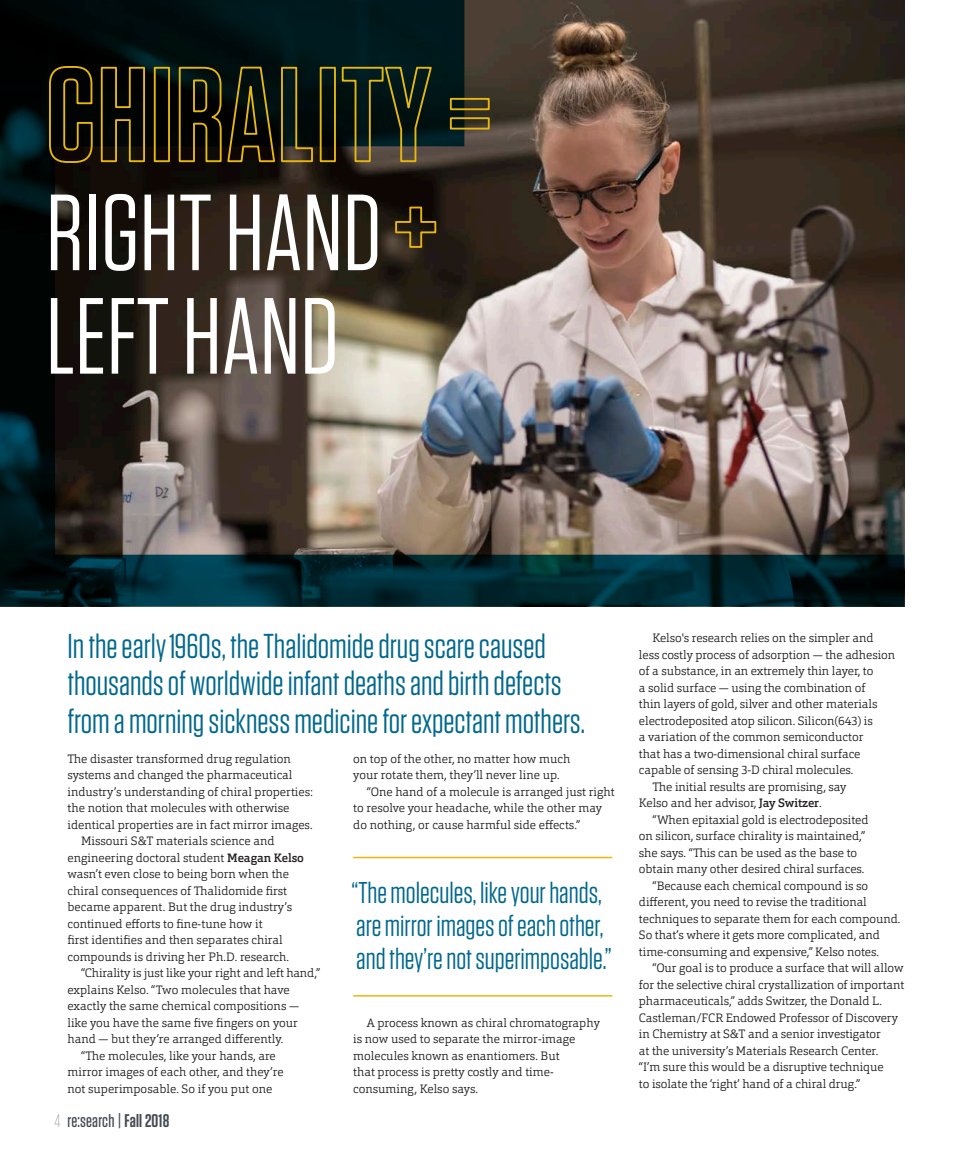
<style>
.page{position:relative;width:972px;height:1161px;background:#fff}
.page>*{position:absolute;margin:0;border:0;box-sizing:border-box;transform-origin:0 0}
.Big_Headline_54_pt{font:108px/103.5px "Tungsten";color:#fff}
.Story_Text_NO_INDENT{font:34.5px/37.5px "Tungsten";color:#00688c}
.Story_Text_NO_INDENT-2{font:30px/33px "Tungsten";color:#00688c}
.t1{font:500 18.3px "Tungsten";letter-spacing:.01em;color:#464b54}
.Story_Text{font:300 12px/16.5px "Orgon Slab";letter-spacing:-.005em;color:#231f20}
.s1{font-weight:500}
.s2{font-weight:200;font-size:18px;color:#81848c}
.s3{font-weight:600}
</style>
<div class="page">
<hr style="left:353px;top:857px;width:259px;height:1px;background:#e8b80e">
<hr style="left:353px;top:995px;width:259px;height:2px;background:#e8b80e">
<img style="left:0;top:0;width:905px;height:607px">
<svg style="left:48px;top:65px;width:46px;height:99px"></svg>
<svg style="left:100px;top:66px;width:46px;height:97px"></svg>
<div style="left:154px;top:67px;width:16px;height:95px;border:2px solid #e8b80e"></div>
<svg style="left:178px;top:65px;width:136px;height:98px"></svg>
<div style="left:320px;top:67px;width:16px;height:95px;border:2px solid #e8b80e"></div>
<svg style="left:341px;top:65px;width:92px;height:98px"></svg>
<svg style="left:449px;top:97px;width:42px;height:34px"></svg>
<svg style="left:394px;top:206px;width:43px;height:43px"></svg>
<p class="Big_Headline_54_pt" style="left:46px;top:183px;width:337px">RIGHT HAND<br>LEFT HAND</p>
<p class="Story_Text_NO_INDENT" style="left:68px;top:628px;width:519px">In the early 1960s, the Thalidomide drug scare caused thousands of worldwide infant deaths and birth defects from a morning sickness medicine for expectant mothers.</p>
<p class="Story_Text" style="left:68px;top:750px;width:247px">The disaster transformed drug regulation systems and changed the pharmaceutical industry’s understanding of chiral properties: the notion that molecules with otherwise identical properties are in fact mirror images.</p>
<p class="Story_Text" style="left:68px;top:833px;width:238px;text-indent:14px">Missouri S&amp;T materials science and engineering doctoral student <span class="s1">Meagan Kelso </span>wasn’t even close to being born when the chiral consequences of Thalidomide first became apparent. But the drug industry’s continued efforts to fine-tune how it<br>first identifies and then separates chiral compounds is driving her Ph.D. research.</p>
<p class="Story_Text" style="left:68px;top:965px;width:254px;text-indent:14px">“Chirality is just like your right and left hand,” explains Kelso. “Two molecules that have exactly the same chemical compositions — like you have the same five fingers on your hand — but they’re arranged differently.</p>
<p class="Story_Text" style="left:68px;top:1047px;width:218px;text-indent:14px">“The molecules, like your hands, are mirror images of each other, and they’re not superimposable. So if you put one</p>
<p class="Story_Text" style="left:353px;top:750px;width:219px">on top of the other, no matter how much your rotate them, they’ll never line up.</p>
<p class="Story_Text" style="left:353px;top:783px;width:263px;text-indent:14px">“One hand of a molecule is arranged just right to resolve your headache, while the other may do nothing, or cause harmful side effects.”</p>
<p class="Story_Text_NO_INDENT-2" style="left:352px;top:876px;width:262px">“The molecules, like your hands, are mirror images of each other, and they’re not superimposable.”</p>
<p class="Story_Text" style="left:353px;top:1014px;width:248px;text-indent:14px">A process known as chiral chromatography is now used to separate the mirror-image molecules known as enantiomers. But<br>that process is pretty costly and time&shy;consuming, Kelso says.</p>
<h3 class="t1" style="left:55px;top:1111px;width:116px"><span class="s2">4</span> re:search | <span class="s3">Fall 2018</span></h3>
<p class="Story_Text" style="left:639px;top:630px;width:258px;text-indent:14px">Kelso's research relies on the simpler and less costly process of adsorption — the adhesion of a substance, in an extremely thin layer, to<br>a solid surface — using the combination of<br>thin layers of gold, silver and other materials electrodeposited atop silicon. Silicon(643) is<br>a variation of the common semiconductor<br>that has a two-dimensional chiral surface capable of sensing 3-D chiral molecules.</p>
<p class="Story_Text" style="left:639px;top:778px;width:209px;text-indent:14px">The initial results are promising, say<br>Kelso and her advisor, <span class="s1">Jay Switzer</span>.</p>
<p class="Story_Text" style="left:639px;top:811px;width:231px;text-indent:14px">“When epitaxial gold is electrodeposited on silicon, surface chirality is maintained,” she says. “This can be used as the base to obtain many other desired chiral surfaces.</p>
<p class="Story_Text" style="left:639px;top:877px;width:263px;text-indent:14px">“Because each chemical compound is so different, you need to revise the traditional techniques to separate them for each compound.<br>So that’s where it gets more complicated, and time-consuming and expensive,” Kelso notes.</p>
<p class="Story_Text" style="left:639px;top:960px;width:267px;text-indent:14px">“Our goal is to produce a surface that will allow for the selective chiral crystallization of important pharmaceuticals,” adds Switzer, the Donald L.<br>Castleman/FCR Endowed Professor of Discovery in Chemistry at S&amp;T and a senior investigator<br>at the university’s Materials Research Center.<br>“I’m sure this would be a disruptive technique<br>to isolate the ‘right’ hand of a chiral drug.”</p>
</div>
